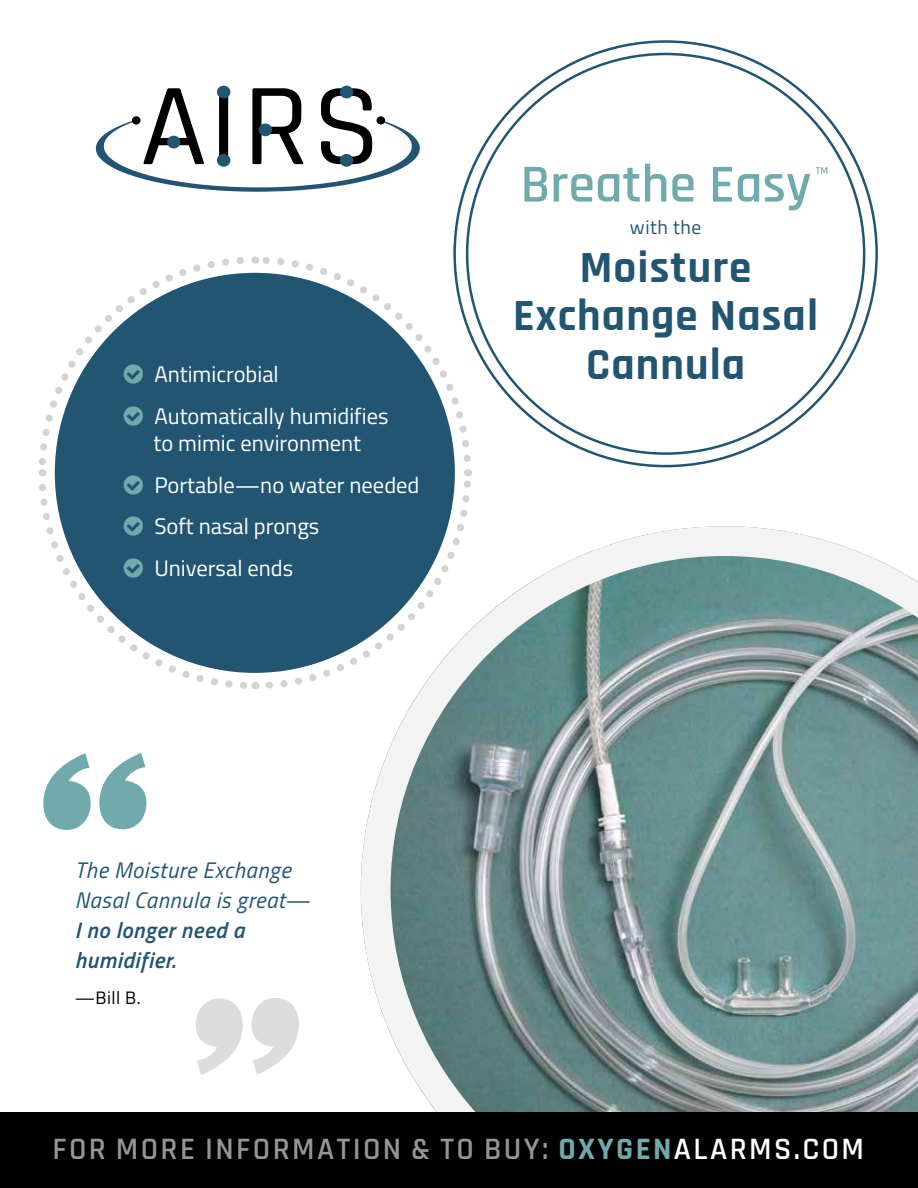
<style>
.page{position:relative;width:918px;height:1188px;background:#fff}
.page>*{position:absolute;margin:0;border:0;box-sizing:border-box;transform-origin:0 0}
.t1{font:600 54px "Rajdhani";color:#70aaac}
.t2{font:700 45px/48px "Rajdhani";letter-spacing:.025em;color:#215572;text-align:center}
.t3{font:600 31.5px "Rajdhani";letter-spacing:.075em;color:#939598}
.t4{font:22.5px/41.7px "Titillium Web";color:#fff}
.t5{font:italic 22.5px/30px "Titillium Web";letter-spacing:.025em;color:#215572}
.t6{font:italic 600 22.5px/30px "Titillium Web";letter-spacing:.025em;color:#215572}
.t7{font:19.5px "Titillium Web";letter-spacing:.025em;color:#215572}
.t8{font:18px "Titillium Web";color:#000}
.s1{font-weight:700;color:#70aaac}
.s2{color:#fff}
</style>
<div class="page">
<svg style="left:361px;top:526px;width:557px;height:586px"></svg>
<div style="left:55px;top:273px;width:400px;height:400px;background:#215572;border-radius:50%"></div>
<svg style="left:262px;top:473px;width:213px;height:220px"></svg>
<svg style="left:255px;top:253px;width:220px;height:213px"></svg>
<svg style="left:38px;top:257px;width:208px;height:216px"></svg>
<svg style="left:39px;top:482px;width:216px;height:207px"></svg>
<div style="left:0;top:1112px;width:918px;height:76px;background:#000"></div>
<svg style="left:43px;top:753px;width:103px;height:77px"></svg>
<svg style="left:196px;top:998px;width:103px;height:77px"></svg>
<svg style="left:816px;top:167px;width:11px;height:7px"></svg>
<svg style="left:96px;top:88px;width:324px;height:104px"></svg>
<div style="left:167px;top:136px;width:13px;height:12px;background:#215572;border-radius:50%"></div>
<div style="left:340px;top:154px;width:13px;height:13px;background:#215572;border-radius:50%"></div>
<div style="left:340px;top:86px;width:13px;height:12px;background:#215572;border-radius:50%"></div>
<div style="left:217px;top:154px;width:13px;height:13px;background:#215572;border-radius:50%"></div>
<div style="left:217px;top:86px;width:13px;height:12px;background:#215572;border-radius:50%"></div>
<div style="left:259px;top:123px;width:13px;height:13px;background:#215572;border-radius:50%"></div>
<svg style="left:124px;top:364px;width:19px;height:20px"></svg>
<svg style="left:124px;top:406px;width:19px;height:19px"></svg>
<svg style="left:124px;top:482px;width:19px;height:12px"></svg>
<svg style="left:124px;top:517px;width:19px;height:19px"></svg>
<svg style="left:124px;top:558px;width:19px;height:20px"></svg>
<p class="t4" style="left:154px;top:352px;width:236px">Antimicrobial<br>Automatically humidifies</p>
<p class="t4" style="left:154px;top:421px;width:267px">to mimic environment<br>Portable—no water needed<br>Soft nasal prongs<br>Universal ends</p>
<h1 class="t1" style="left:520px;top:152px;width:292px">BREATHE EASY</h1>
<p class="t7" style="left:630px;top:213px;width:73px">with the</p>
<h2 class="t2" style="left:513px;top:245px;width:307px">Moisture<br>Exchange Nasal<br>Cannula</h2>
<p class="t5" style="left:75px;top:854px;width:236px">The Moisture Exchange<br>Nasal Cannula is great—</p>
<p class="t6" style="left:75px;top:913px;width:171px">I no longer need a humidifier.</p>
<p class="t8" style="left:75px;top:985px;width:67px">—Bill B.</p>
<h3 class="t3" style="left:52px;top:1131px;width:813px">FOR MORE INFORMATION &amp; TO BUY: <span class="s1">oxygen</span><span class="s2">ALARMS.COM</span></h3>
</div>
